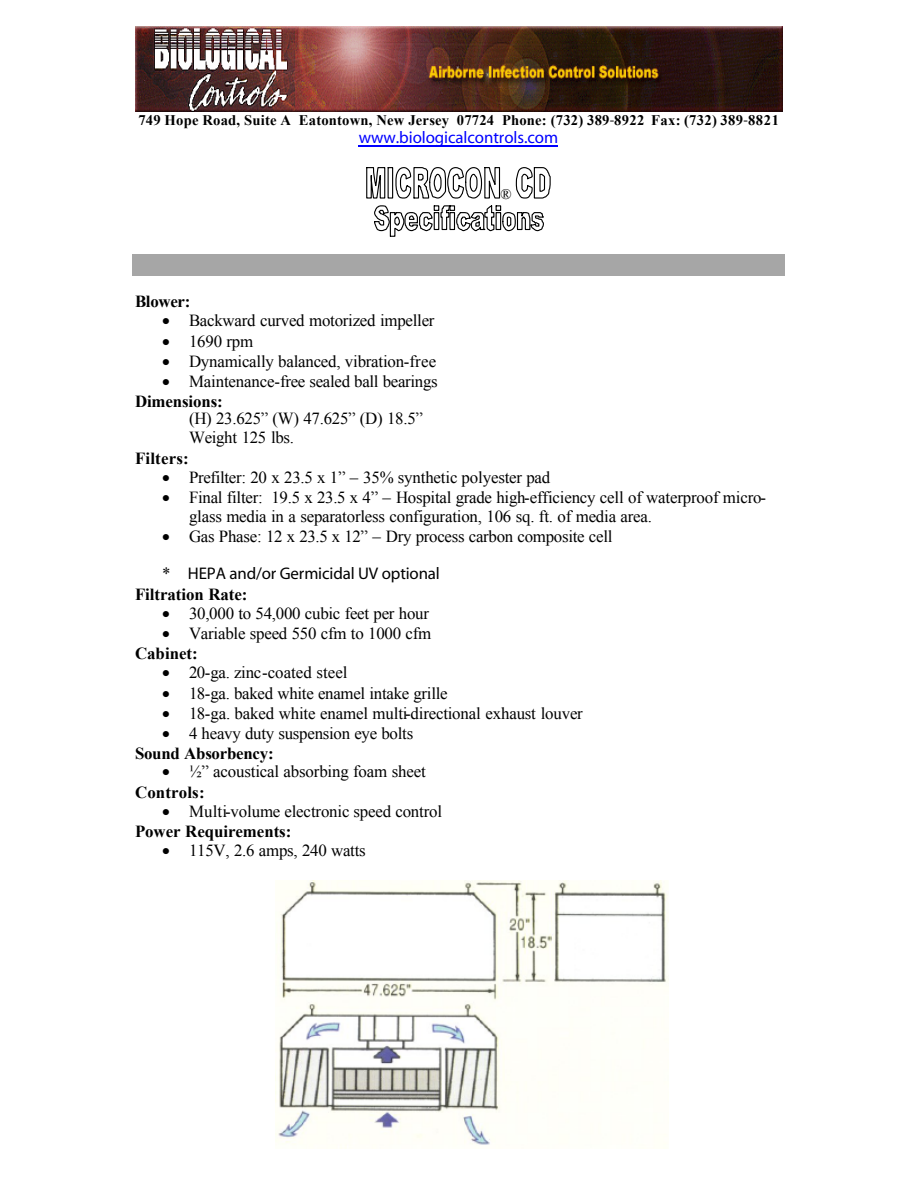
<style>
.page{position:relative;width:918px;height:1188px;background:#fff}
.page>*{position:absolute;margin:0;border:0;box-sizing:border-box;transform-origin:0 0}
.t1{font:16.8px/20.2px "Times New Roman";letter-spacing:-.015em;color:#000}
.t2{font:16.8px "Myriad";letter-spacing:-.01em;color:#000}
.t3{font:700 16.8px "Times New Roman";letter-spacing:-.005em;color:#000}
.t4{font:16.8px "Myriad";letter-spacing:-.005em;color:#00f}
.t5{font:700 14.7px "Times New Roman";letter-spacing:.015em;color:#000}
.t6{font:14.7px "Times New Roman";color:#000}
.s1{font-family:"Myriad";font-weight:400}
.s2{font-weight:700}
.s3{font-family:"Times New Roman"}
</style>
<div class="page">
<img style="left:135px;top:27px;width:648px;height:84px">
<hr style="left:359px;top:145px;width:199px;height:1px;background:#00f">
<svg style="left:366px;top:167px;width:185px;height:70px"></svg>
<div style="left:133px;top:254px;width:652px;height:22px;background:#a6a6a6"></div>
<img style="left:276px;top:881px;width:393px;height:267px">
<p class="t5" style="left:138px;top:110px;width:642px">749 Hope Road, Suite A Eatontown, New Jersey 07724 Phone: (732) 389<span class="s1">-</span>8922 Fax: (732) 389<span class="s1">-</span>8821</p>
<p class="t4" style="left:359px;top:129px;width:201px">www.biologicalcontrols.com</p>
<p class="t6" style="left:501px;top:184px;width:13px">®</p>
<p class="t3" style="left:135px;top:290px;width:57px">Blower:</p>
<p class="t1" style="left:162px;top:310px;width:274px">• Backward curved motorized impeller</p>
<p class="t1" style="left:162px;top:330px;width:93px">• 1690 rpm</p>
<p class="t1" style="left:162px;top:351px;width:276px">• Dynamically balanced, vibration-free</p>
<p class="t1" style="left:135px;top:371px;width:304px;text-indent:27px">• Maintenance-free sealed ball bearings<br><span class="s2">Dimensions:</span></p>
<p class="t1" style="left:189px;top:409px;width:236px;line-height:19.2px">(H) 23.625” (W) 47.625” (D) 18.5”<br>Weight 125 lbs.</p>
<p class="t3" style="left:135px;top:446px;width:55px">Filters:</p>
<p class="t1" style="left:162px;top:467px;width:390px">• Prefilter: 20 x 23.5 x 1” – 35% synthetic polyester pad</p>
<p class="t1" style="left:189px;top:487px;width:579px;line-height:19.2px;text-indent:-27px">• Final filter: 19.5 x 23.5 x 4” – Hospital grade high-efficiency cell of waterproof micro&shy;glass media in a separatorless configuration, 106 sq. ft. of media area.</p>
<p class="t1" style="left:162px;top:526px;width:452px">• Gas Phase: 12 x 23.5 x 12” – Dry process carbon composite cell</p>
<p class="t2" style="left:162px;top:565px;width:279px"><span class="s3">*</span> HEPA and/or Germicidal UV optional</p>
<p class="t3" style="left:135px;top:582px;width:114px">Filtration Rate:</p>
<p class="t1" style="left:162px;top:603px;width:268px">• 30,000 to 54,000 cubic feet per hour</p>
<p class="t1" style="left:135px;top:623px;width:298px;text-indent:27px">• Variable speed 550 cfm to 1000 cfm<br><span class="s2">Cabinet:</span></p>
<p class="t1" style="left:162px;top:662px;width:187px">• 20-ga. zinc-coated steel</p>
<p class="t1" style="left:162px;top:683px;width:287px">• 18-ga. baked white enamel intake grille</p>
<p class="t1" style="left:162px;top:703px;width:422px">• 18-ga. baked white enamel multi-directional exhaust louver</p>
<p class="t1" style="left:135px;top:723px;width:280px;text-indent:27px">• 4 heavy duty suspension eye bolts<br><span class="s2">Sound Absorbency:</span></p>
<p class="t1" style="left:135px;top:761px;width:292px;text-indent:27px">• ½” acoustical absorbing foam sheet<br><span class="s2">Controls:</span></p>
<p class="t1" style="left:135px;top:801px;width:309px;text-indent:27px">• Multi-volume electronic speed control<br><span class="s2">Power Requirements:</span></p>
<p class="t1" style="left:162px;top:840px;width:205px">• 115V, 2.6 amps, 240 watts</p>
</div>
